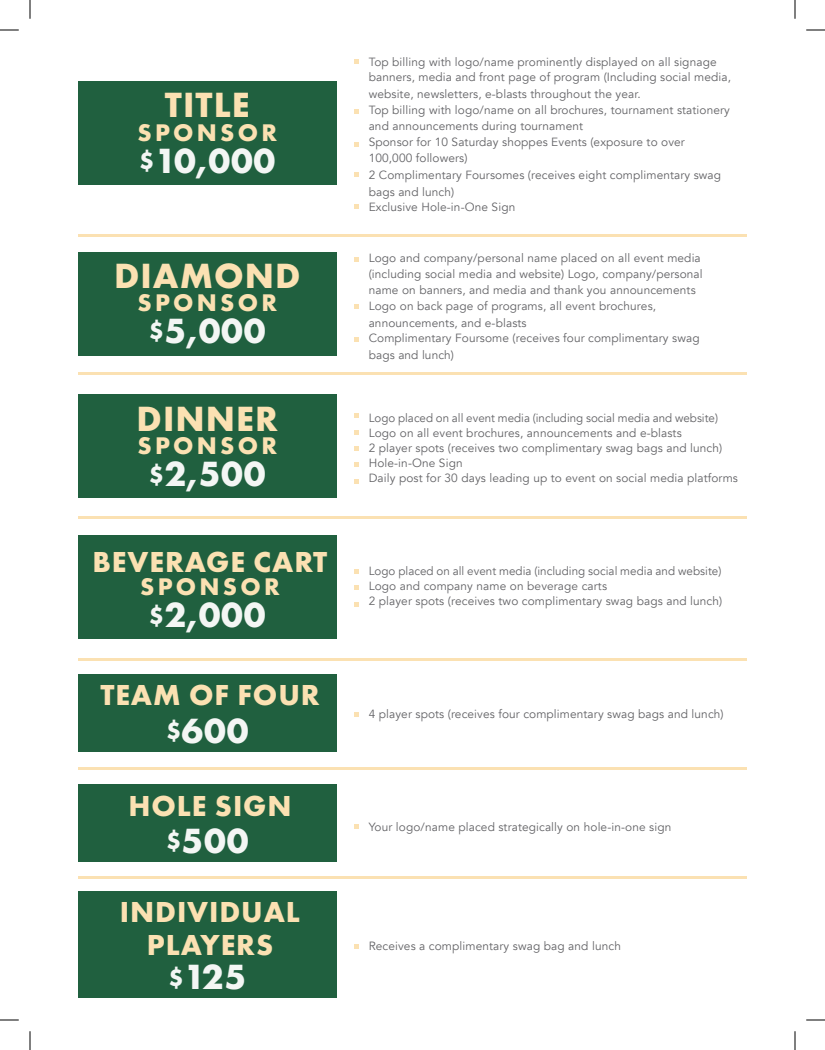
<style>
.page{position:relative;width:825px;height:1050px;background:#fff}
.page>*{position:absolute;margin:0;border:0;box-sizing:border-box;transform-origin:0 0}
.t1{font:700 36.38px "Futura PT";letter-spacing:.02em;color:#f3f6f4}
.t2{font:700 36.38px "Futura PT";letter-spacing:.03em;color:#fbe1b2}
.t3{font:700 30px/32.5px "Futura PT";letter-spacing:.03em;color:#fbe1b2;text-align:center}
.t4{font:700 25px "Futura PT";letter-spacing:.13em;color:#fbe1b2}
.t5{font:11.88px/16.2px "Avenir";letter-spacing:.01em;color:#636366}
.s1{font-size:25px}
</style>
<div class="page">
<div style="left:78px;top:395px;width:259px;height:103px;background:#20603f"></div>
<div style="left:78px;top:536px;width:259px;height:103px;background:#20603f"></div>
<div style="left:78px;top:785px;width:259px;height:77px;background:#20603f"></div>
<div style="left:78px;top:674px;width:259px;height:78px;background:#20603f"></div>
<div style="left:78px;top:891px;width:259px;height:107px;background:#20603f"></div>
<div style="left:78px;top:252px;width:259px;height:104px;background:#20603f"></div>
<div style="left:78px;top:82px;width:259px;height:103px;background:#20603f"></div>
<hr style="left:78px;top:516px;width:669px;height:3px;background:#fbe1b2">
<hr style="left:78px;top:234px;width:669px;height:2px;background:#fbe1b2">
<hr style="left:78px;top:373px;width:669px;height:2px;background:#fbe1b2">
<hr style="left:78px;top:658px;width:669px;height:2px;background:#fbe1b2">
<hr style="left:78px;top:877px;width:669px;height:2px;background:#fbe1b2">
<hr style="left:78px;top:767px;width:669px;height:3px;background:#fbe1b2">
<svg style="left:355px;top:257px;width:4px;height:4px"></svg>
<svg style="left:355px;top:60px;width:4px;height:4px"></svg>
<svg style="left:355px;top:304px;width:4px;height:5px"></svg>
<svg style="left:355px;top:110px;width:4px;height:4px"></svg>
<svg style="left:355px;top:337px;width:4px;height:5px"></svg>
<svg style="left:355px;top:413px;width:4px;height:5px"></svg>
<svg style="left:355px;top:569px;width:4px;height:4px"></svg>
<svg style="left:355px;top:824px;width:4px;height:5px"></svg>
<svg style="left:355px;top:712px;width:4px;height:5px"></svg>
<svg style="left:355px;top:944px;width:4px;height:5px"></svg>
<svg style="left:355px;top:462px;width:4px;height:5px"></svg>
<svg style="left:355px;top:430px;width:4px;height:4px"></svg>
<svg style="left:355px;top:585px;width:4px;height:5px"></svg>
<svg style="left:355px;top:479px;width:4px;height:4px"></svg>
<svg style="left:355px;top:447px;width:4px;height:4px"></svg>
<svg style="left:355px;top:602px;width:4px;height:5px"></svg>
<svg style="left:355px;top:142px;width:4px;height:5px"></svg>
<svg style="left:355px;top:172px;width:4px;height:5px"></svg>
<svg style="left:355px;top:205px;width:4px;height:4px"></svg>
<svg style="left:0;top:29px;width:19px;height:2px"></svg>
<svg style="left:806px;top:29px;width:19px;height:2px"></svg>
<svg style="left:0;top:1019px;width:19px;height:2px"></svg>
<svg style="left:806px;top:1019px;width:19px;height:2px"></svg>
<svg style="left:29px;top:0;width:2px;height:19px"></svg>
<svg style="left:29px;top:1031px;width:2px;height:19px"></svg>
<svg style="left:794px;top:0;width:2px;height:19px"></svg>
<svg style="left:794px;top:1031px;width:2px;height:19px"></svg>
<p class="t2" style="left:165px;top:81px;width:86px">TITLE</p>
<p class="t4" style="left:137px;top:116px;width:141px">SPONSOR</p>
<p class="t1" style="left:139px;top:137px;width:138px"><span class="s1">$</span>10,000</p>
<p class="t2" style="left:114px;top:252px;width:188px">DIAMOND</p>
<p class="t4" style="left:137px;top:287px;width:141px">SPONSOR</p>
<p class="t1" style="left:149px;top:308px;width:118px"><span class="s1">$</span>5,000</p>
<p class="t2" style="left:137px;top:395px;width:143px">DINNER</p>
<p class="t4" style="left:137px;top:430px;width:141px">SPONSOR</p>
<p class="t1" style="left:149px;top:451px;width:118px"><span class="s1">$</span>2,500</p>
<p class="t3" style="left:93px;top:545px;width:236px">BEVERAGE CART</p>
<p class="t4" style="left:140px;top:571px;width:141px">SPONSOR</p>
<p class="t1" style="left:149px;top:592px;width:118px"><span class="s1">$</span>2,000</p>
<p class="t3" style="left:100px;top:678px;width:221px">TEAM OF FOUR</p>
<p class="t1" style="left:166px;top:707px;width:84px"><span class="s1">$</span>600</p>
<p class="t3" style="left:128px;top:789px;width:165px">HOLE SIGN</p>
<p class="t1" style="left:166px;top:817px;width:84px"><span class="s1">$</span>500</p>
<p class="t3" style="left:120px;top:895px;width:182px">INDIVIDUAL<br>PLAYERS</p>
<p class="t1" style="left:168px;top:954px;width:79px"><span class="s1">$</span>125</p>
<p class="t5" style="left:369px;top:54px;width:364px;line-height:15.2px">Top billing with logo/name prominently displayed on all signage banners, media and front page of program (Including social media,</p>
<p class="t5" style="left:369px;top:86px;width:363px">website, newsletters, e-blasts throughout the year.<br>Top billing with logo/name on all brochures, tournament stationery and announcements during tournament<br>Sponsor for 10 Saturday shoppes Events (exposure to over 100,000 followers)<br>2 Complimentary Foursomes (receives eight complimentary swag bags and lunch)</p>
<p class="t5" style="left:369px;top:199px;width:148px">Exclusive Hole-in-One Sign</p>
<p class="t5" style="left:369px;top:250px;width:336px">Logo and company/personal name placed on all event media (including social media and website) Logo, company/personal name on banners, and media and thank you announcements Logo on back page of programs, all event brochures, announcements, and e-blasts<br>Complimentary Foursome (receives four complimentary swag</p>
<p class="t5" style="left:369px;top:347px;width:87px">bags and lunch)</p>
<p class="t5" style="left:369px;top:411px;width:371px;line-height:15px">Logo placed on all event media (including social media and website)<br>Logo on all event brochures, announcements and e-blasts<br>2 player spots (receives two complimentary swag bags and lunch)<br>Hole-in-One Sign<br>Daily post for 30 days leading up to event on social media platforms</p>
<p class="t5" style="left:369px;top:563px;width:355px;line-height:15.5px">Logo placed on all event media (including social media and website)<br>Logo and company name on beverage carts<br>2 player spots (receives two complimentary swag bags and lunch)</p>
<p class="t5" style="left:369px;top:706px;width:356px">4 player spots (receives four complimentary swag bags and lunch)</p>
<p class="t5" style="left:369px;top:819px;width:304px">Your logo/name placed strategically on hole-in-one sign</p>
<p class="t5" style="left:369px;top:938px;width:254px">Receives a complimentary swag bag and lunch</p>
</div>
